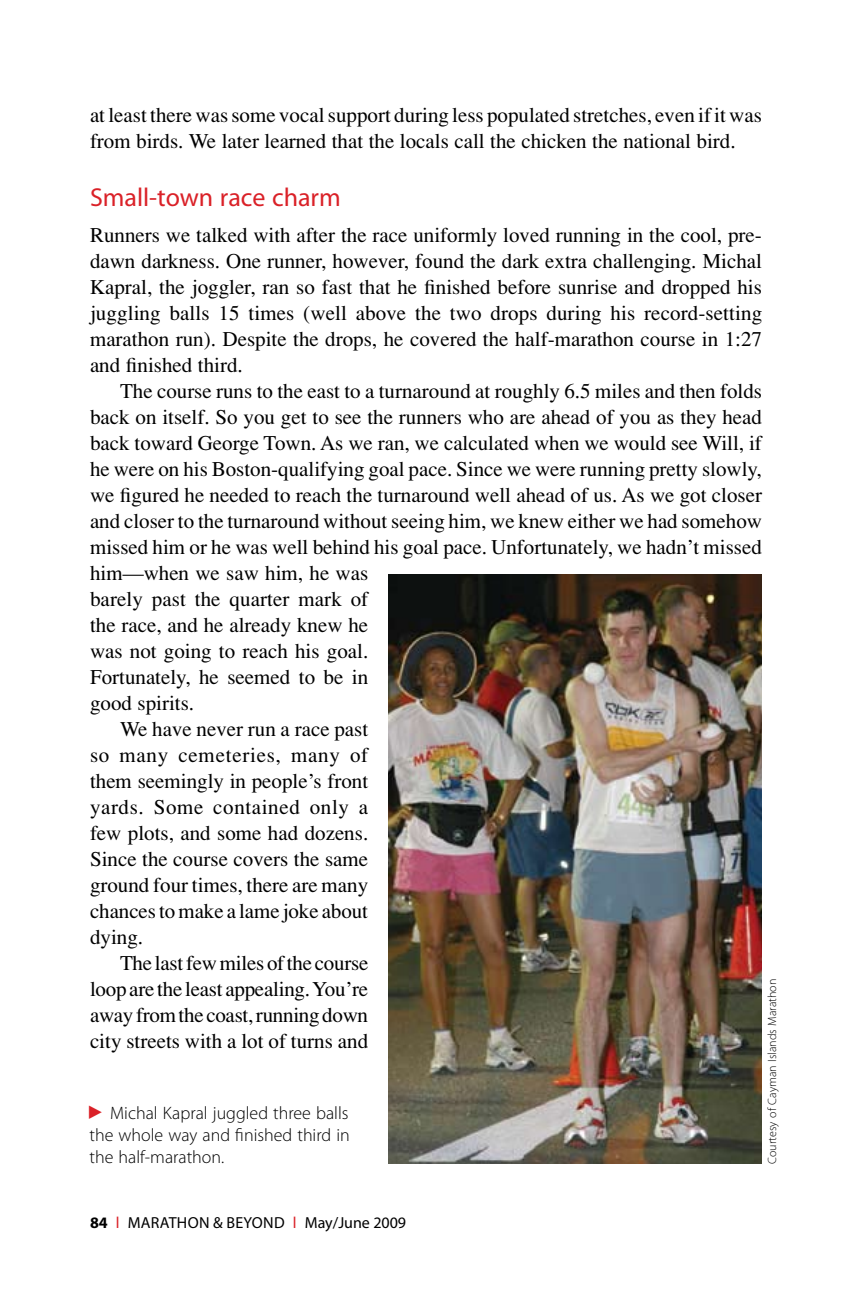
<style>
.page{position:relative;width:864px;height:1296px;background:#fff}
.page>*{position:absolute;margin:0;border:0;box-sizing:border-box;transform-origin:0 0}
.t1{font:26px "Myriad Pro";color:#da2128}
.t2{font:21px/26px "Times";color:#000}
.t3{font:21px "Times";letter-spacing:.03em;color:#000}
.t4{font:21px "Times";letter-spacing:.035em;color:#000}
.t5{font:300 18px/22px "Myriad Pro";color:#000;text-align:justify}
.t6{font:16px "Myriad Pro";letter-spacing:.01em;color:#000}
.t7{font:300 12px "Myriad Pro";color:#000}
.s1{font-weight:700}
.s2{color:#da2128}
</style>
<div class="page">
<img style="left:388px;top:575px;width:374px;height:589px">
<p class="t2" style="left:90px;top:102px;width:673px">at least there was some vocal support during less populated stretches, even if it was from birds. We later learned that the locals call the chicken the national bird.</p>
<p class="t1" style="left:90px;top:183px;width:252px">Small-town race charm</p>
<p class="t2" style="left:90px;top:222px;width:674px;text-align:justify">Runners we talked with after the race uniformly loved running in the cool, pre&shy;dawn darkness. One runner, however, found the dark extra challenging. Michal Kapral, the joggler, ran so fast that he finished before sunrise and dropped his juggling balls 15 times (well above the two drops during his record-setting marathon run). Despite the drops, he covered the half-marathon course in 1:27 and finished third.</p>
<p class="t2" style="left:120px;top:378px;width:644px">The course runs to the east to a turnaround at roughly 6.5 miles and then folds</p>
<p class="t2" style="left:90px;top:404px;width:674px">back on itself. So you get to see the runners who are ahead of you as they head</p>
<p class="t2" style="left:90px;top:430px;width:673px">back toward George Town. As we ran, we calculated when we would see Will, if</p>
<p class="t2" style="left:90px;top:456px;width:673px">he were on his Boston-qualifying goal pace. Since we were running pretty slowly,</p>
<p class="t2" style="left:90px;top:482px;width:674px">we figured he needed to reach the turnaround well ahead of us. As we got closer</p>
<p class="t2" style="left:90px;top:508px;width:674px">and closer to the turnaround without seeing him, we knew either we had somehow</p>
<p class="t2" style="left:90px;top:534px;width:673px">missed him or he was well behind his goal pace. Unfortunately, we hadn’t missed</p>
<p class="t2" style="left:90px;top:560px;width:280px">him—when we saw him, he was</p>
<p class="t2" style="left:90px;top:586px;width:280px">barely past the quarter mark of</p>
<p class="t2" style="left:90px;top:612px;width:280px">the race, and he already knew he</p>
<p class="t2" style="left:90px;top:638px;width:280px">was not going to reach his goal.</p>
<p class="t2" style="left:90px;top:664px;width:280px">Fortunately, he seemed to be in</p>
<p class="t2" style="left:90px;top:690px;width:106px">good spirits.</p>
<p class="t2" style="left:120px;top:716px;width:250px">We have never run a race past</p>
<p class="t4" style="left:90px;top:743px;width:280px">so many cemeteries, many of</p>
<p class="t2" style="left:90px;top:768px;width:280px">them seemingly in people’s front</p>
<p class="t3" style="left:90px;top:795px;width:280px">yards. Some contained only a</p>
<p class="t2" style="left:90px;top:820px;width:280px">few plots, and some had dozens.</p>
<p class="t2" style="left:90px;top:846px;width:280px">Since the course covers the same</p>
<p class="t2" style="left:90px;top:872px;width:280px">ground four times, there are many</p>
<p class="t2" style="left:90px;top:898px;width:280px">chances to make a lame joke about</p>
<p class="t2" style="left:90px;top:924px;width:55px">dying.</p>
<p class="t2" style="left:120px;top:950px;width:250px">The last few miles of the course</p>
<p class="t2" style="left:90px;top:976px;width:280px">loop are the least appealing. You’re</p>
<p class="t2" style="left:90px;top:1002px;width:280px">away from the coast, running down</p>
<p class="t2" style="left:90px;top:1028px;width:280px">city streets with a lot of turns and</p>
<p class="t7" style="left:765px;top:1164px;width:187px;rotate:-90deg">Courtesy of Cayman Islands Marathon</p>
<p class="t5" style="left:90px;top:1102px;width:262px;text-indent:21px">Michal Kapral juggled three balls the whole way and finished third in the half-marathon.</p>
<p class="t6" style="left:90px;top:1213px;width:318px"><span class="s1">84</span> <span class="s2">l</span> MARATHON &amp; BEYOND <span class="s2">l</span> May/June 2009</p>
</div>
